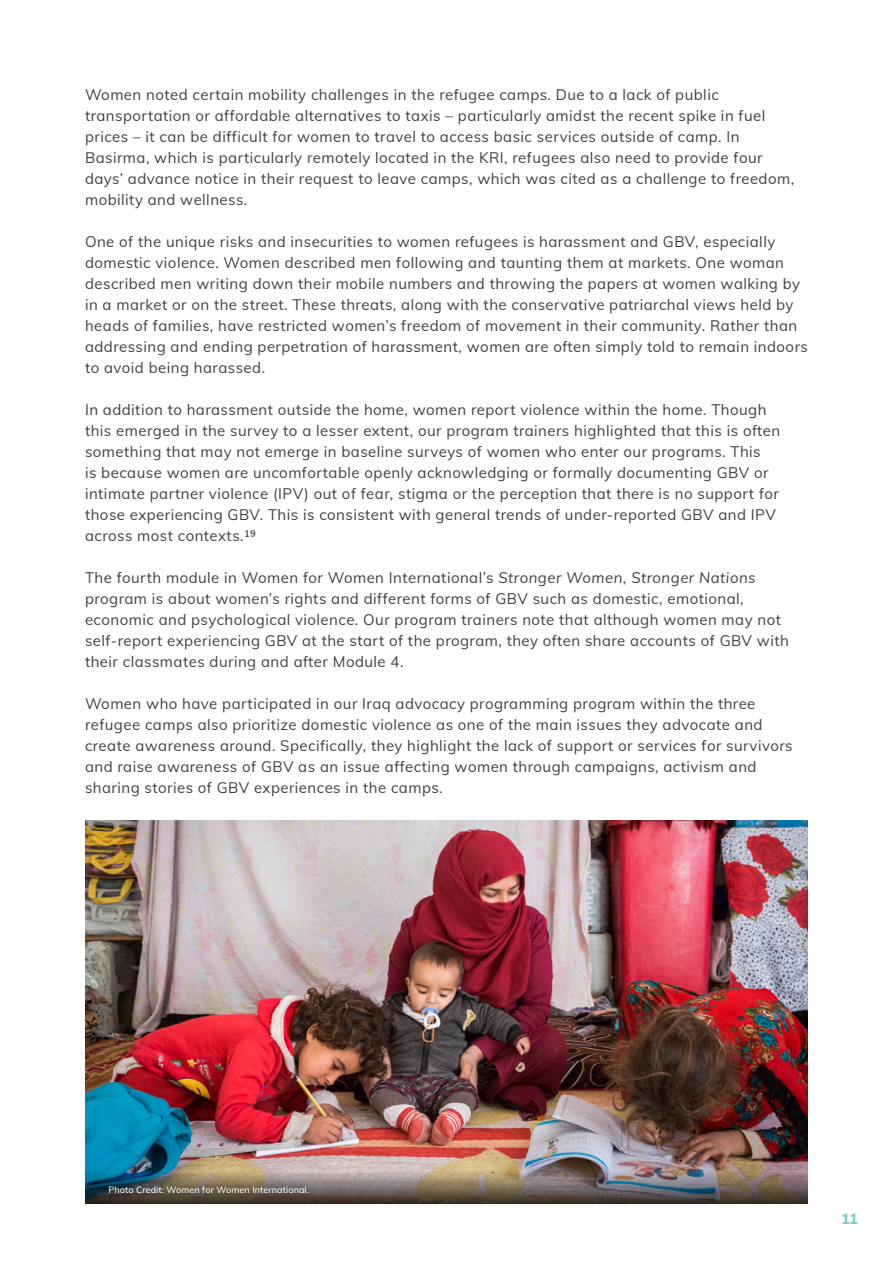
<style>
.page{position:relative;width:893px;height:1263px;background:#fff}
.page>*{position:absolute;margin:0;border:0;box-sizing:border-box;transform-origin:0 0}
.t1{font:15px/21px "Mulish";letter-spacing:.03em;color:#414042}
.t2{font:800 15px "Mulish";color:#7ecdc6}
.t3{font:500 9px "Mulish";letter-spacing:.01em;color:#fff}
.s1{font-style:italic}
</style>
<div class="page">
<img style="left:85px;top:821px;width:723px;height:342px">
<img style="left:85px;top:1163px;width:723px;height:40px">
<div style="left:100px;top:1177px;width:216px;height:24px;background:#000;opacity:.75"></div>
<p class="t1" style="left:85px;top:84px;width:711px">Women noted certain mobility challenges in the refugee camps. Due to a lack of public transportation or affordable alternatives to taxis – particularly amidst the recent spike in fuel prices – it can be difficult for women to travel to access basic services outside of camp. In Basirma, which is particularly remotely located in the KRI, refugees also need to provide four days’ advance notice in their request to leave camps, which was cited as a challenge to freedom, mobility and wellness.</p>
<p class="t1" style="left:85px;top:231px;width:724px">One of the unique risks and insecurities to women refugees is harassment and GBV, especially domestic violence. Women described men following and taunting them at markets. One woman described men writing down their mobile numbers and throwing the papers at women walking by in a market or on the street. These threats, along with the conservative patriarchal views held by heads of families, have restricted women’s freedom of movement in their community. Rather than addressing and ending perpetration of harassment, women are often simply told to remain indoors to avoid being harassed.</p>
<p class="t1" style="left:85px;top:399px;width:697px">In addition to harassment outside the home, women report violence within the home. Though this emerged in the survey to a lesser extent, our program trainers highlighted that this is often something that may not emerge in baseline surveys of women who enter our programs. This<br>is because women are uncomfortable openly acknowledging or formally documenting GBV or intimate partner violence (IPV) out of fear, stigma or the perception that there is no support for those experiencing GBV. This is consistent with general trends of under-reported GBV and IPV across most contexts.19</p>
<p class="t1" style="left:85px;top:567px;width:705px">The fourth module in Women for Women International’s <span class="s1">Stronger Women, Stronger Nations </span>program is about women’s rights and different forms of GBV such as domestic, emotional, economic and psychological violence. Our program trainers note that although women may not self-report experiencing GBV at the start of the program, they often share accounts of GBV with their classmates during and after Module 4.</p>
<p class="t1" style="left:85px;top:693px;width:709px">Women who have participated in our Iraq advocacy programming program within the three refugee camps also prioritize domestic violence as one of the main issues they advocate and create awareness around. Specifically, they highlight the lack of support or services for survivors and raise awareness of GBV as an issue affecting women through campaigns, activism and sharing stories of GBV experiences in the camps.</p>
<p class="t3" style="left:108px;top:1183px;width:202px">Photo Credit: Women for Women International.</p>
<p class="t2" style="left:841px;top:1207px;width:18px">11</p>
</div>
